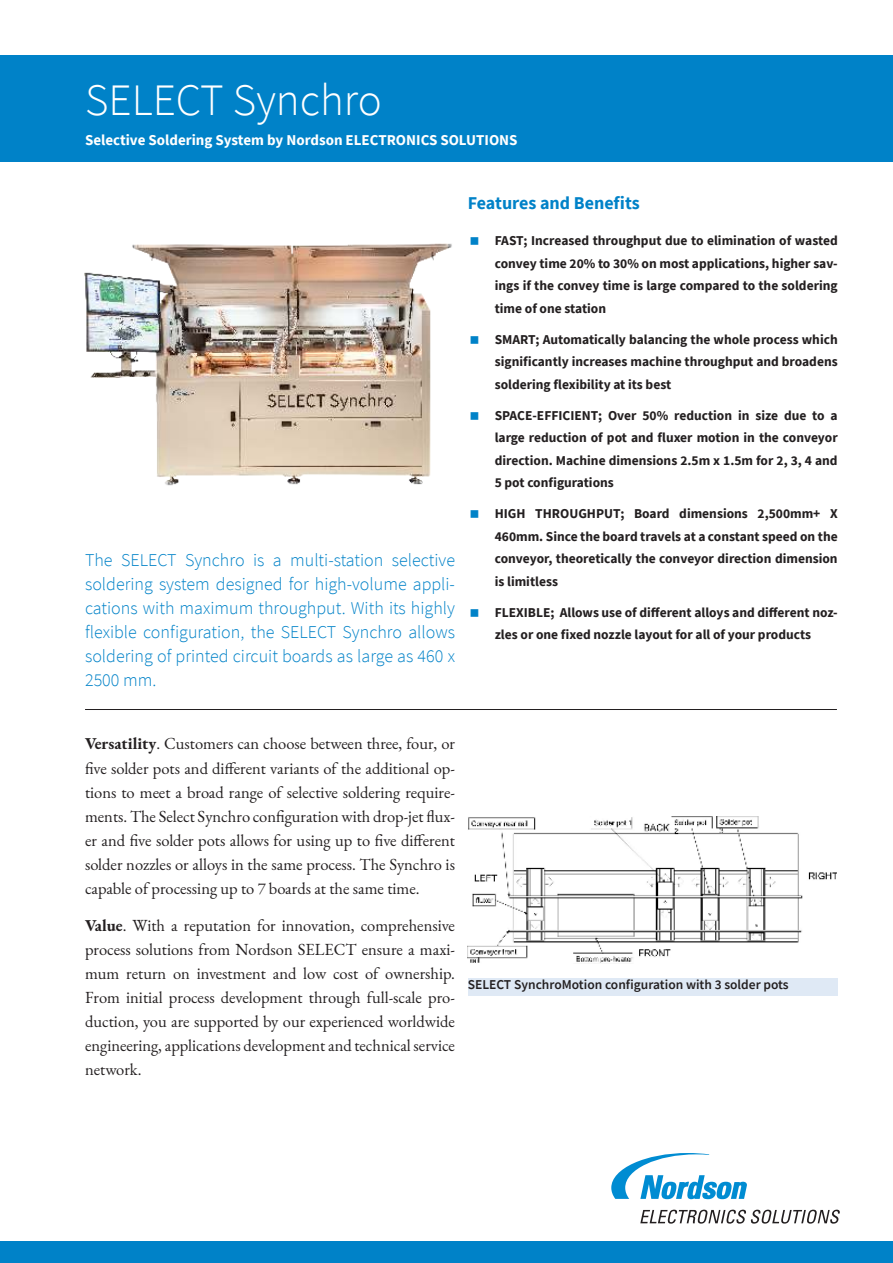
<style>
.page{position:relative;width:893px;height:1263px;background:#fff}
.page>*{position:absolute;margin:0;border:0;box-sizing:border-box;transform-origin:0 0}
.t1{font:300 45px "Source Sans Pro";color:#fff}
.t2{font:300 18px/24px "Source Sans Pro";color:#0082c8;text-align:justify}
.t3{font:700 18px "Source Sans Pro";color:#0082c8}
.t4{font:16.5px/24px "EB Garamond";color:#231f20;text-align:justify}
.t5{font:700 15px "Source Sans Pro";color:#fff}
.t6{font:700 13.5px/22.5px "Source Sans Pro";color:#231f20;text-align:justify}
.t7{font:600 13.5px "Source Sans Pro";color:#231f20}
.s1{font-weight:700}
</style>
<div class="page">
<div style="left:0;top:55px;width:893px;height:107px;background:#0082c8"></div>
<div style="left:468px;top:978px;width:370px;height:18px;background:#dfe9f5"></div>
<img style="left:468px;top:817px;width:369px;height:146px">
<hr style="left:85px;top:709px;width:752px;height:1px;background:#231f20">
<div style="left:0;top:1242px;width:893px;height:21px;background:#0082c8"></div>
<svg style="left:611px;top:1153px;width:136px;height:46px"></svg>
<svg style="left:640px;top:1210px;width:200px;height:13px"></svg>
<img style="left:84px;top:243px;width:368px;height:243px">
<h1 class="t1" style="left:85px;top:82px;width:298px">SELECT Synchro</h1>
<p class="t5" style="left:85px;top:134px;width:434px">Selective Soldering System by Nordson ELECTRONICS SOLUTIONS</p>
<p class="t2" style="left:85px;top:549px;width:371px">The SELECT Synchro is a multi-station selective soldering system designed for high-volume appli&shy;cations with maximum throughput. With its highly flexible configuration, the SELECT Synchro allows soldering of printed circuit boards as large as 460 x 2500 mm.</p>
<h2 class="t3" style="left:468px;top:191px;width:173px">Features and Benefits</h2>
<p class="t6" style="left:495px;top:231px;width:344px">FAST; Increased throughput due to elimination of wasted convey time 20% to 30% on most applications, higher sav&shy;ings if the convey time is large compared to the soldering time of one station</p>
<p class="t6" style="left:495px;top:329px;width:344px">SMART; Automatically balancing the whole process which significantly increases machine throughput and broadens soldering flexibility at its best</p>
<p class="t6" style="left:495px;top:405px;width:344px">SPACE-EFFICIENT; Over 50% reduction in size due to a large reduction of pot and fluxer motion in the conveyor direction. Machine dimensions 2.5m x 1.5m for 2, 3, 4 and 5 pot configurations</p>
<p class="t6" style="left:495px;top:504px;width:344px">HIGH THROUGHPUT; Board dimensions 2,500mm+ X 460mm. Since the board travels at a constant speed on the conveyor, theoretically the conveyor direction dimension is limitless</p>
<p class="t6" style="left:495px;top:601px;width:344px">FLEXIBLE; Allows use of different alloys and different noz&shy;zles or one fixed nozzle layout for all of your products</p>
<p class="t4" style="left:85px;top:733px;width:371px"><span class="s1">Versatility</span>. Customers can choose between three, four, or five solder pots and different variants of the additional op&shy;tions to meet a broad range of selective soldering require&shy;ments. The Select Synchro configuration with drop-jet flux&shy;er and five solder pots allows for using up to five different solder nozzles or alloys in the same process. The Synchro is capable of processing up to 7 boards at the same time.</p>
<p class="t4" style="left:85px;top:913px;width:371px"><span class="s1">Value</span>. With a reputation for innovation, comprehensive process solutions from Nordson SELECT ensure a maxi&shy;mum return on investment and low cost of ownership.<br>From initial process development through full-scale pro&shy;duction, you are supported by our experienced worldwide engineering, applications development and technical service network.</p>
<p class="t7" style="left:468px;top:975px;width:322px">SELECT SynchroMotion configuration with 3 solder pots</p>
</div>
